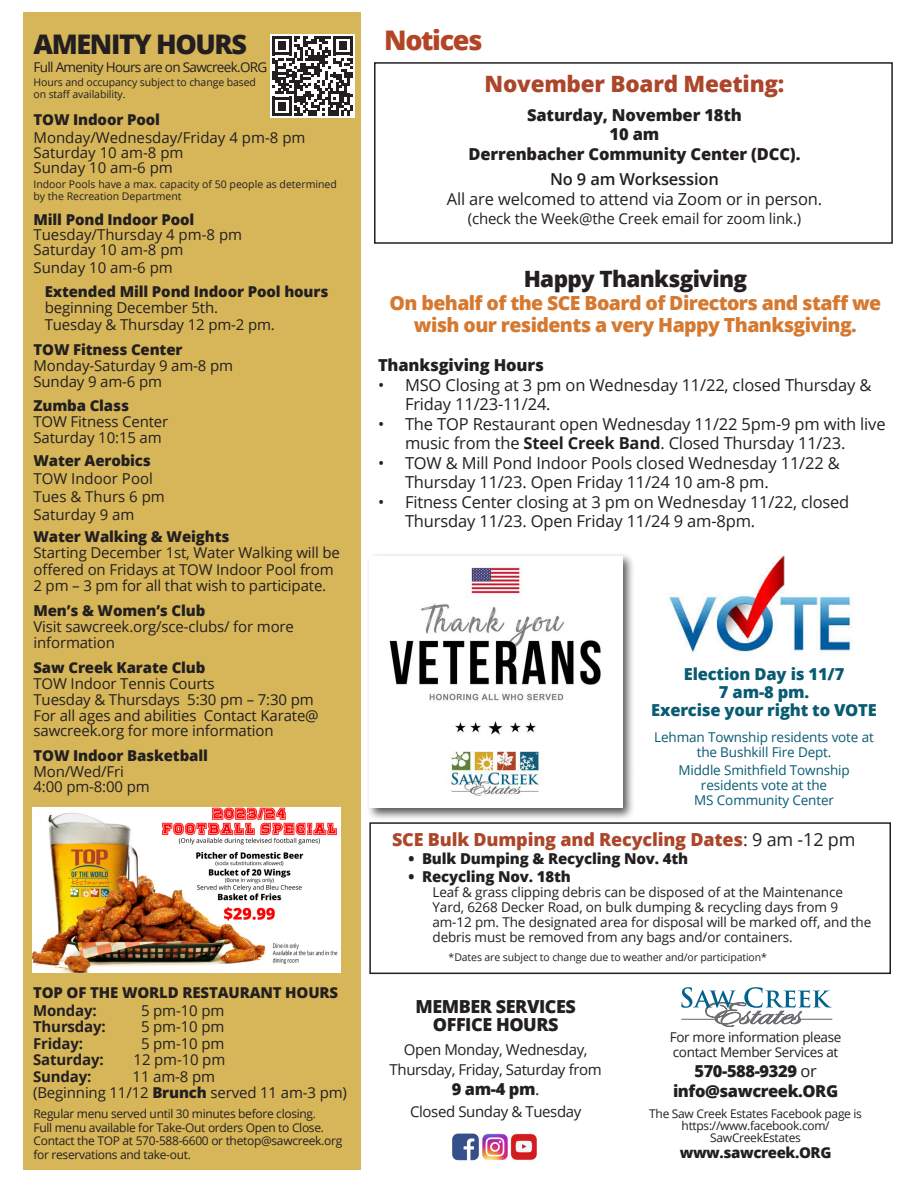
<style>
.page{position:relative;width:918px;height:1188px;background:#fff}
.page>*{position:absolute;margin:0;border:0;box-sizing:border-box;transform-origin:0 0}
.t1{font:800 27px "Open Sans";letter-spacing:-.05em;color:#231f20}
.t2{font:800 27px "Open Sans";letter-spacing:-.05em;color:#b24526}
.t3{font:800 22.5px "Open Sans";letter-spacing:-.01em;color:#ac462b}
.t4{font:800 22.5px "Open Sans";letter-spacing:-.03em;color:#231f20}
.t5{font:800 19.5px/22.5px "Open Sans";letter-spacing:-.03em;color:#d67930;text-align:center}
.t6{font:800 18px "Open Sans";letter-spacing:-.01em;color:#ac462b}
.t7{font:800 18px "Open Sans";letter-spacing:-.025em;color:#231f20}
.t8{font:16.5px/19.5px "Open Sans";letter-spacing:-.01em;color:#231f20}
.t9{font:800 16.5px "Open Sans";letter-spacing:-.01em;color:#231f20}
.t10{font:800 16.5px "Open Sans";letter-spacing:-.01em;color:#085b72}
.t11{font:600 16.5px "Open Sans";letter-spacing:-.01em;color:#231f20}
.t12{font:15px/15px "Open Sans";letter-spacing:-.01em;color:#231f20}
.t13{font:800 15px "Open Sans";letter-spacing:-.01em;color:#231f20}
.t14{font:700 15px "Open Sans";letter-spacing:-.01em;color:#231f20}
.t15{font:13.5px/15px "Open Sans";letter-spacing:-.01em;color:#231f20}
.t16{font:13.5px/15px "Open Sans";letter-spacing:-.01em;color:#085b72;text-align:center}
.t17{font:13.5px "Open Sans";letter-spacing:-.05em;color:#231f20}
.t18{font:12px/12px "Open Sans";letter-spacing:-.025em;color:#231f20;text-align:center}
.t19{font:10.5px "Open Sans";letter-spacing:-.01em;color:#231f20}
.s1{font-weight:800}
.s2{font-weight:700}
.s3{font-weight:400;color:#231f20}
.s4{font-weight:400}
</style>
<div class="page">
<img style="left:669px;top:555px;width:184px;height:101px">
<div style="left:374px;top:62px;width:519px;height:182px;border:2px solid #231f20"></div>
<div style="left:369px;top:822px;width:522px;height:152px;border:2px solid #231f20"></div>
<img style="left:452px;top:1133px;width:85px;height:28px">
<div style="left:23px;top:12px;width:337px;height:1158px;background:#d6b659"></div>
<svg style="left:270px;top:35px;width:84px;height:83px"></svg>
<svg style="left:273px;top:36px;width:79px;height:80px;background:#828081"></svg>
<svg style="left:681px;top:987px;width:151px;height:40px"></svg>
<img style="left:32px;top:807px;width:309px;height:165px">
<div style="left:366px;top:553px;width:269px;height:268px;background:#231f20;opacity:.75"></div>
<img style="left:369px;top:556px;width:253px;height:252px">
<p class="t1" style="left:33px;top:24px;width:215px">AMENITY HOURS</p>
<p class="t17" style="left:33px;top:58px;width:235px">Full Amenity Hours are on Sawcreek.ORG</p>
<p class="t19" style="left:33px;top:75px;width:224px">Hours and occupancy subject to change based</p>
<p class="t19" style="left:33px;top:87px;width:94px">on staff availability.</p>
<p class="t13" style="left:33px;top:108px;width:128px">TOW Indoor Pool</p>
<p class="t12" style="left:33px;top:129px;width:274px">Monday/Wednesday/Friday 4 pm-8 pm</p>
<p class="t12" style="left:33px;top:144px;width:152px">Saturday 10 am-8 pm</p>
<p class="t12" style="left:33px;top:159px;width:141px">Sunday 10 am-6 pm</p>
<p class="t19" style="left:33px;top:177px;width:305px">Indoor Pools have a max. capacity of 50 people as determined</p>
<p class="t19" style="left:33px;top:189px;width:150px">by the Recreation Department</p>
<p class="t12" style="left:33px;top:212px;width:210px"><span class="s1">Mill Pond Indoor Pool<br></span>Tuesday/Thursday 4 pm-8 pm</p>
<p class="t12" style="left:33px;top:242px;width:152px">Saturday 10 am-8 pm</p>
<p class="t12" style="left:33px;top:260px;width:141px">Sunday 10 am-6 pm</p>
<p class="t13" style="left:45px;top:280px;width:285px">Extended Mill Pond Indoor Pool hours</p>
<p class="t12" style="left:45px;top:300px;width:175px">beginning December 5th.</p>
<p class="t12" style="left:45px;top:316px;width:232px">Tuesday &amp; Thursday 12 pm-2 pm.</p>
<p class="t13" style="left:33px;top:338px;width:151px">TOW Fitness Center</p>
<p class="t12" style="left:33px;top:358px;width:201px">Monday-Saturday 9 am-8 pm</p>
<p class="t12" style="left:33px;top:374px;width:130px">Sunday 9 am-6 pm</p>
<p class="t13" style="left:33px;top:394px;width:97px">Zumba Class</p>
<p class="t12" style="left:33px;top:413px;width:136px">TOW Fitness Center</p>
<p class="t12" style="left:33px;top:429px;width:130px">Saturday 10:15 am</p>
<p class="t13" style="left:33px;top:449px;width:119px">Water Aerobics</p>
<p class="t12" style="left:33px;top:469px;width:133px;line-height:18px">TOW Indoor Pool<br>Tues &amp; Thurs 6 pm</p>
<p class="t12" style="left:33px;top:507px;width:102px">Saturday 9 am</p>
<p class="t12" style="left:33px;top:528px;width:308px;line-height:16.5px"><span class="s1">Water Walking &amp; Weights<br></span>Starting December 1st, Water Walking will be offered on Fridays at TOW Indoor Pool from 2 pm – 3 pm for all that wish to participate.</p>
<p class="t13" style="left:33px;top:599px;width:173px">Men’s &amp; Women’s Club</p>
<p class="t12" style="left:33px;top:619px;width:262px">Visit sawcreek.org/sce-clubs/ for more</p>
<p class="t12" style="left:33px;top:635px;width:83px">information</p>
<p class="t13" style="left:33px;top:656px;width:174px">Saw Creek Karate Club</p>
<p class="t12" style="left:33px;top:676px;width:183px">TOW Indoor Tennis Courts</p>
<p class="t12" style="left:33px;top:692px;width:282px">Tuesday &amp; Thursdays 5:30 pm – 7:30 pm</p>
<p class="t12" style="left:33px;top:708px;width:287px">For all ages and abilities Contact Karate@ sawcreek.org for more information</p>
<p class="t13" style="left:33px;top:744px;width:176px">TOW Indoor Basketball</p>
<p class="t12" style="left:33px;top:764px;width:118px">Mon/Wed/Fri<br>4:00 pm-8:00 pm</p>
<p class="t13" style="left:33px;top:981px;width:307px">TOP OF THE WORLD RESTAURANT HOURS</p>
<p class="t14" style="left:33px;top:1000px;width:65px">Monday:</p>
<p class="t12" style="left:141px;top:1003px;width:85px">5 pm-10 pm</p>
<p class="t14" style="left:33px;top:1016px;width:74px">Thursday:</p>
<p class="t12" style="left:141px;top:1019px;width:85px">5 pm-10 pm</p>
<p class="t14" style="left:33px;top:1033px;width:52px">Friday:</p>
<p class="t12" style="left:141px;top:1036px;width:85px">5 pm-10 pm</p>
<p class="t14" style="left:33px;top:1049px;width:72px">Saturday:</p>
<p class="t12" style="left:134px;top:1052px;width:93px">12 pm-10 pm</p>
<p class="t14" style="left:33px;top:1066px;width:60px">Sunday:</p>
<p class="t12" style="left:133px;top:1069px;width:84px">11 am-8 pm</p>
<p class="t12" style="left:33px;top:1085px;width:315px">(Beginning 11/12 <span class="s1">Brunch</span> served 11 am-3 pm)</p>
<p class="t18" style="left:33px;top:1108px;width:284px">Regular menu served until 30 minutes before closing.</p>
<p class="t18" style="left:33px;top:1121px;width:292px">Full menu available for Take-Out orders Open to Close.</p>
<p class="t18" style="left:33px;top:1134px;width:310px;line-height:13.5px;text-align:left">Contact the TOP at 570-588-6600 or thetop@sawcreek.org for reservations and take-out.</p>
<p class="t2" style="left:384px;top:19px;width:100px">Notices</p>
<p class="t3" style="left:485px;top:67px;width:301px">November Board Meeting:</p>
<p class="t9" style="left:527px;top:102px;width:216px">Saturday, November 18th</p>
<p class="t9" style="left:610px;top:122px;width:51px">10 am</p>
<p class="t9" style="left:469px;top:141px;width:333px">Derrenbacher Community Center (DCC).</p>
<p class="t11" style="left:550px;top:168px;width:170px">No 9 am Worksession</p>
<p class="t8" style="left:447px;top:189px;width:377px">All are welcomed to attend via Zoom or in person.</p>
<p class="t12" style="left:468px;top:211px;width:335px">(check the Week@the Creek email for zoom link.)</p>
<p class="t4" style="left:524px;top:262px;width:225px">Happy Thanksgiving</p>
<p class="t5" style="left:390px;top:290px;width:493px">On behalf of the SCE Board of Directors and staff we wish our residents a very Happy Thanksgiving.</p>
<p class="t9" style="left:378px;top:353px;width:167px">Thanksgiving Hours</p>
<p class="t8" style="left:405px;top:375px;width:468px;text-indent:-27px">• MSO Closing at 3 pm on Wednesday 11/22, closed Thursday &amp;<br>Friday 11/23-11/24.</p>
<p class="t8" style="left:405px;top:414px;width:482px;text-indent:-27px">• The TOP Restaurant open Wednesday 11/22 5pm-9 pm with live music from the <span class="s2">Steel Creek Band</span>. Closed Thursday 11/23.</p>
<p class="t8" style="left:405px;top:453px;width:436px;text-indent:-27px">• TOW &amp; Mill Pond Indoor Pools closed Wednesday 11/22 &amp;<br>Thursday 11/23. Open Friday 11/24 10 am-8 pm.</p>
<p class="t8" style="left:405px;top:492px;width:446px;text-indent:-27px">• Fitness Center closing at 3 pm on Wednesday 11/22, closed<br>Thursday 11/23. Open Friday 11/24 9 am-8pm.</p>
<p class="t10" style="left:684px;top:662px;width:162px">Election Day is 11/7</p>
<p class="t10" style="left:719px;top:680px;width:92px">7 am-8 pm.</p>
<p class="t10" style="left:651px;top:698px;width:227px">Exercise your right to VOTE</p>
<p class="t16" style="left:654px;top:729px;width:221px">Lehman Township residents vote at the Bushkill Fire Dept.</p>
<p class="t16" style="left:678px;top:762px;width:173px">Middle Smithfield Township</p>
<p class="t16" style="left:701px;top:777px;width:128px">residents vote at the</p>
<p class="t16" style="left:694px;top:792px;width:141px">MS Community Center</p>
<p class="t6" style="left:392px;top:826px;width:465px">SCE Bulk Dumping and Recycling Dates<span class="s3">: 9 am -12 pm</span></p>
<p class="t13" style="left:409px;top:847px;width:281px">• Bulk Dumping &amp; Recycling Nov. 4th</p>
<p class="t13" style="left:409px;top:865px;width:164px">• Recycling Nov. 18th</p>
<p class="t15" style="left:433px;top:884px;width:440px">Leaf &amp; grass clipping debris can be disposed of at the Maintenance Yard, 6268 Decker Road, on bulk dumping &amp; recycling days from 9 am-12 pm. The designated area for disposal will be marked off, and the debris must be removed from any bags and/or containers.</p>
<p class="t19" style="left:449px;top:950px;width:320px">*Dates are subject to change due to weather and/or participation*</p>
<p class="t7" style="left:416px;top:993px;width:162px">MEMBER SERVICES</p>
<p class="t7" style="left:433px;top:1011px;width:127px">OFFICE HOURS</p>
<p class="t12" style="left:390px;top:1039px;width:214px;line-height:19.8px;text-align:center">Open Monday, Wednesday,<br>Thursday, Friday, Saturday from</p>
<p class="t9" style="left:452px;top:1076px;width:89px">9 am-4 pm<span class="s4">.</span></p>
<p class="t12" style="left:410px;top:1104px;width:173px">Closed Sunday &amp; Tuesday</p>
<p class="t15" style="left:670px;top:1029px;width:173px">For more information please</p>
<p class="t15" style="left:673px;top:1044px;width:167px">contact Member Services at</p>
<p class="t9" style="left:694px;top:1058px;width:124px">570-588-9329 <span class="s4">or</span></p>
<p class="t9" style="left:673px;top:1078px;width:167px">info@sawcreek.ORG</p>
<p class="t18" style="left:649px;top:1107px;width:214px">The Saw Creek Estates Facebook page is</p>
<p class="t18" style="left:682px;top:1119px;width:149px">https://www.facebook.com/<br>SawCreekEstates</p>
<p class="t13" style="left:680px;top:1141px;width:153px">www.sawcreek.ORG</p>
</div>
